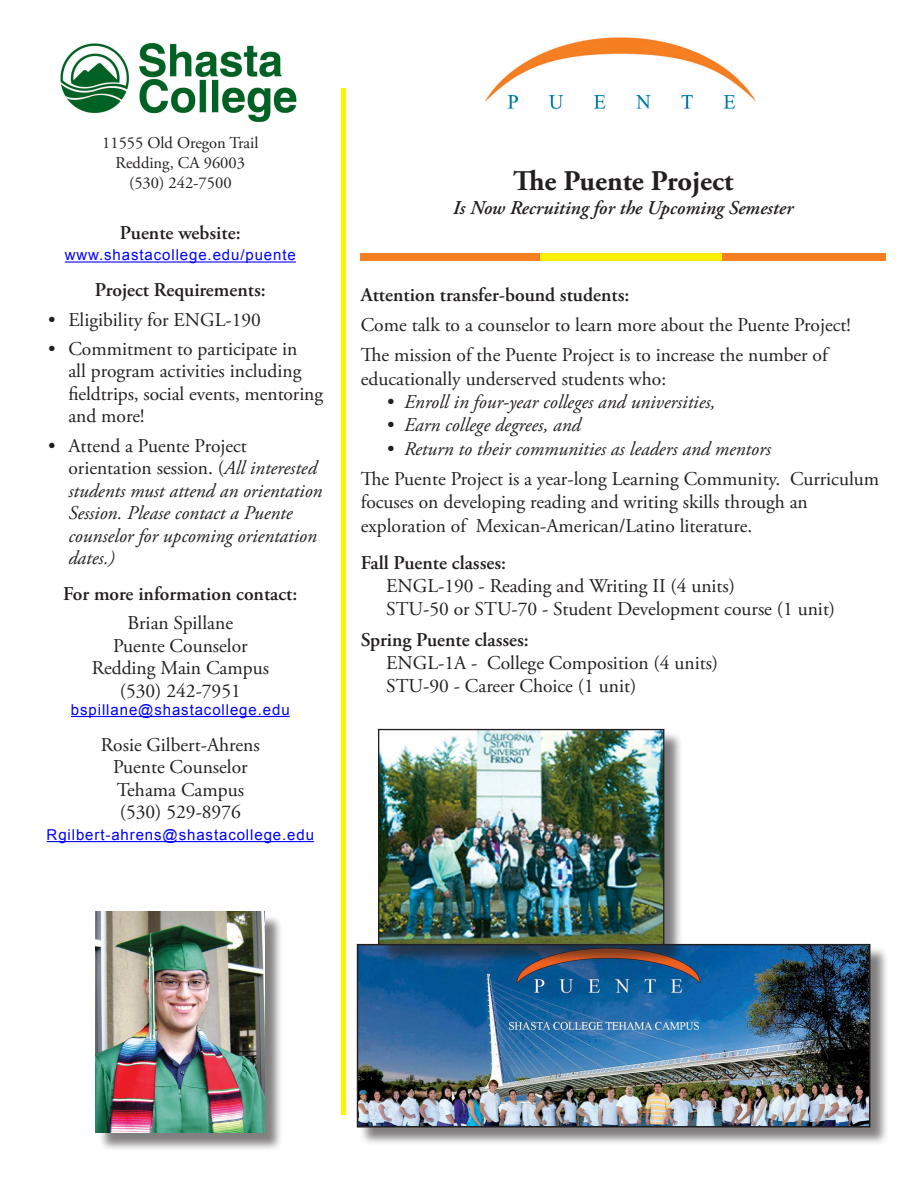
<style>
.page{position:relative;width:918px;height:1188px;background:#fff}
.page>*{position:absolute;margin:0;border:0;box-sizing:border-box;transform-origin:0 0}
.t1{font:700 28.5px "Adobe Garamond Pro";color:#231f20}
.t2{font:19.5px/23.4px "Adobe Garamond Pro";color:#231f20}
.t3{font:italic 19.5px/22.5px "Adobe Garamond Pro";color:#231f20}
.t4{font:600 19.5px "Adobe Garamond Pro";color:#231f20}
.t5{font:italic 600 19.5px "Adobe Garamond Pro";color:#231f20}
.t6{font:16.5px "Adobe Garamond Pro";color:#231f20}
.t7{font:15px "Arial";letter-spacing:.06em;color:#00f}
.s1{font-style:normal}
</style>
<div class="page">
<div style="left:359px;top:946px;width:530px;height:200px;background:#231f20;opacity:.57"></div>
<img style="left:360px;top:947px;width:507px;height:178px">
<div style="left:357px;top:944px;width:513px;height:184px;border:2px solid #231f20"></div>
<img style="left:486px;top:37px;width:270px;height:73px">
<div style="left:341px;top:89px;width:5px;height:1026px;background:#fff101"></div>
<div style="left:361px;top:253px;width:181px;height:8px;background:#f57f21"></div>
<div style="left:704px;top:253px;width:182px;height:8px;background:#f57f21"></div>
<div style="left:540px;top:253px;width:181px;height:8px;background:#fff101"></div>
<div style="left:380px;top:731px;width:303px;height:233px;background:#231f20;opacity:.57"></div>
<img style="left:380px;top:731px;width:282px;height:212px">
<div style="left:378px;top:729px;width:286px;height:216px;border:1px solid #231f20"></div>
<div style="left:98px;top:914px;width:185px;height:237px;background:#231f20;opacity:.57"></div>
<img style="left:96px;top:912px;width:169px;height:221px">
<hr style="left:65px;top:261px;width:231px;height:2px;background:#00f">
<hr style="left:71px;top:716px;width:219px;height:1px;background:#00f">
<hr style="left:47px;top:841px;width:267px;height:1px;background:#00f">
<img style="left:60px;top:43px;width:237px;height:79px">
<p class="t6" style="left:102px;top:133px;width:158px">11555 Old Oregon Trail</p>
<p class="t6" style="left:116px;top:153px;width:131px">Redding, CA 96003</p>
<p class="t6" style="left:129px;top:173px;width:104px">(530) 242-7500</p>
<p class="t4" style="left:120px;top:221px;width:122px">Puente website:</p>
<p class="t7" style="left:65px;top:245px;width:233px">www.shastacollege.edu/puente</p>
<p class="t4" style="left:95px;top:279px;width:173px">Project Requirements:</p>
<p class="t2" style="left:48px;top:308px;width:214px">• Eligibility for ENGL-190</p>
<p class="t2" style="left:48px;top:338px;width:251px">• Commitment to participate in</p>
<p class="t2" style="left:68px;top:361px;width:256px;line-height:22.5px">all program activities including fieldtrips, social events, mentoring and more!</p>
<p class="t3" style="left:68px;top:435px;width:256px;text-indent:-20px"><span class="s1">• Attend a Puente Project orientation session. (</span>All interested students must attend an orientation<br>Session. Please contact a Puente counselor for upcoming orientation dates.)</p>
<p class="t4" style="left:63px;top:583px;width:236px">For more information contact:</p>
<p class="t2" style="left:128px;top:612px;width:107px">Brian Spillane</p>
<p class="t2" style="left:113px;top:635px;width:136px">Puente Counselor</p>
<p class="t2" style="left:92px;top:657px;width:179px">Redding Main Campus</p>
<p class="t2" style="left:120px;top:680px;width:123px">(530) 242-7951</p>
<p class="t7" style="left:71px;top:700px;width:220px">bspillane@shastacollege.edu</p>
<p class="t2" style="left:101px;top:734px;width:160px">Rosie Gilbert-Ahrens</p>
<p class="t2" style="left:113px;top:756px;width:136px">Puente Counselor</p>
<p class="t2" style="left:117px;top:779px;width:129px">Tehama Campus</p>
<p class="t2" style="left:120px;top:801px;width:123px">(530) 529-8976</p>
<p class="t7" style="left:47px;top:825px;width:269px">Rgilbert-ahrens@shastacollege.edu</p>
<p class="t1" style="left:513px;top:165px;width:222px">The Puente Project</p>
<p class="t5" style="left:453px;top:196px;width:342px">Is Now Recruiting for the Upcoming Semester</p>
<p class="t4" style="left:361px;top:283px;width:270px">Attention transfer-bound students:</p>
<p class="t2" style="left:361px;top:314px;width:492px">Come talk to a counselor to learn more about the Puente Project!</p>
<p class="t2" style="left:361px;top:344px;width:468px">The mission of the Puente Project is to increase the number of</p>
<p class="t2" style="left:361px;top:367px;width:307px">educationally underserved students who:</p>
<p class="t3" style="left:386px;top:391px;width:331px">• Enroll in four-year colleges and universities,</p>
<p class="t3" style="left:386px;top:414px;width:196px">• Earn college degrees, and</p>
<p class="t3" style="left:386px;top:438px;width:386px">• Return to their communities as leaders and mentors</p>
<p class="t2" style="left:361px;top:468px;width:520px">The Puente Project is a year-long Learning Community. Curriculum focuses on developing reading and writing skills through an exploration of Mexican-American/Latino literature.</p>
<p class="t4" style="left:361px;top:551px;width:147px">Fall Puente classes:</p>
<p class="t2" style="left:386px;top:575px;width:350px">ENGL-190 ‑ Reading and Writing II (4 units)</p>
<p class="t2" style="left:386px;top:598px;width:451px">STU-50 or STU-70 - Student Development course (1 unit)</p>
<p class="t4" style="left:361px;top:628px;width:170px">Spring Puente classes:</p>
<p class="t2" style="left:386px;top:652px;width:333px">ENGL-1A - College Composition (4 units)</p>
<p class="t2" style="left:386px;top:675px;width:252px">STU-90 - Career Choice (1 unit)</p>
</div>
